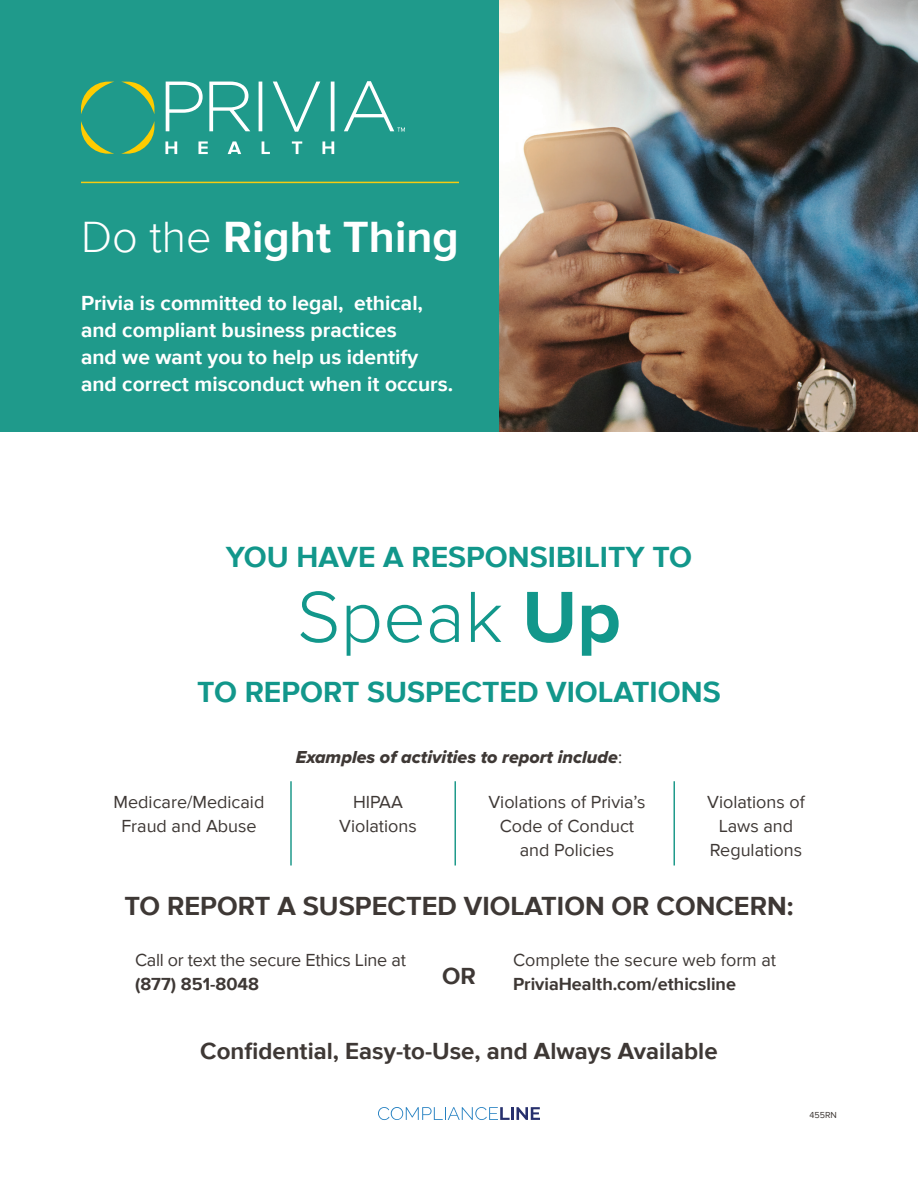
<style>
.page{position:relative;width:918px;height:1188px;background:#fff}
.page>*{position:absolute;margin:0;border:0;box-sizing:border-box;transform-origin:0 0}
.t1{font:300 75px "Proxima Nova";color:#12978b}
.t2{font:700 45px "Proxima Nova";color:#fff}
.t3{font:700 30px "Proxima Nova";color:#12978b}
.t4{font:700 27px "Proxima Nova";color:#3e3835}
.t5{font:700 24px "Proxima Nova";color:#3e3835}
.t6{font:700 21px/27px "Proxima Nova";color:#fff}
.t7{font:18px/24px "Proxima Nova";color:#3e3835;text-align:center}
.t8{font:700 18px/24px "Proxima Nova";color:#3e3835}
.t9{font:18px "Proxima Nova Extrabld It";color:#3e3835}
.t10{font:9px "Proxima Nova";color:#3e3835}
.s1{font-weight:300}
.s2{font-weight:700}
.s3{font-family:"Proxima Nova"}
.s4{font-weight:400}
</style>
<div class="page">
<div style="left:0;top:0;width:520px;height:432px;background:#1f9a8b"></div>
<svg style="left:378px;top:1107px;width:162px;height:13px"></svg>
<img style="left:500px;top:0;width:418px;height:432px">
<svg style="left:166px;top:81px;width:239px;height:51px"></svg>
<svg style="left:122px;top:82px;width:32px;height:31px"></svg>
<svg style="left:81px;top:82px;width:32px;height:32px"></svg>
<svg style="left:81px;top:121px;width:33px;height:33px"></svg>
<svg style="left:121px;top:122px;width:33px;height:32px"></svg>
<svg style="left:165px;top:141px;width:12px;height:13px"></svg>
<svg style="left:198px;top:141px;width:10px;height:13px"></svg>
<svg style="left:228px;top:141px;width:13px;height:13px"></svg>
<svg style="left:262px;top:141px;width:8px;height:13px"></svg>
<svg style="left:292px;top:141px;width:10px;height:13px"></svg>
<svg style="left:322px;top:141px;width:12px;height:13px"></svg>
<hr style="left:81px;top:182px;width:378px;height:1px;background:#f6cb11">
<hr style="left:290px;top:781px;width:2px;height:84px;background:#1f9a8b">
<hr style="left:454px;top:781px;width:2px;height:84px;background:#1f9a8b">
<hr style="left:674px;top:781px;width:1px;height:84px;background:#1f9a8b">
<p class="t2" style="left:81px;top:211px;width:379px"><span class="s1">Do the</span> Right Thing</p>
<p class="t6" style="left:81px;top:290px;width:374px">Privia is committed to legal, ethical, and compliant business practices<br>and we want you to help us identify and correct misconduct when it occurs.</p>
<p class="t3" style="left:226px;top:540px;width:468px">YOU HAVE A RESPONSIBILITY TO</p>
<p class="t1" style="left:297px;top:574px;width:326px">Speak <span class="s2">Up</span></p>
<p class="t3" style="left:197px;top:675px;width:525px">TO REPORT SUSPECTED VIOLATIONS</p>
<p class="t9" style="left:296px;top:744px;width:328px">Examples of activities to report include<span class="s3">:</span></p>
<p class="t7" style="left:114px;top:790px;width:152px">Medicare/Medicaid<br>Fraud and Abuse</p>
<p class="t7" style="left:339px;top:790px;width:79px">HIPAA<br>Violations</p>
<p class="t7" style="left:488px;top:790px;width:159px">Violations of Privia’s<br>Code of Conduct and Policies</p>
<p class="t7" style="left:707px;top:790px;width:99px">Violations of<br>Laws and<br>Regulations</p>
<p class="t4" style="left:124px;top:891px;width:671px">TO REPORT A SUSPECTED VIOLATION OR CONCERN:</p>
<p class="t7" style="left:135px;top:949px;width:273px;text-align:left">Call or text the secure Ethics Line at <span class="s2">(877) 851-8048</span></p>
<p class="t8" style="left:513px;top:949px;width:265px"><span class="s4">Complete the secure web form at<br></span>PriviaHealth.com/ethicsline</p>
<p class="t5" style="left:442px;top:963px;width:35px">OR</p>
<p class="t5" style="left:200px;top:1038px;width:519px">Confidential, Easy-to-Use, and Always Available</p>
<p class="t10" style="left:810px;top:1110px;width:29px">455RN</p>
</div>
